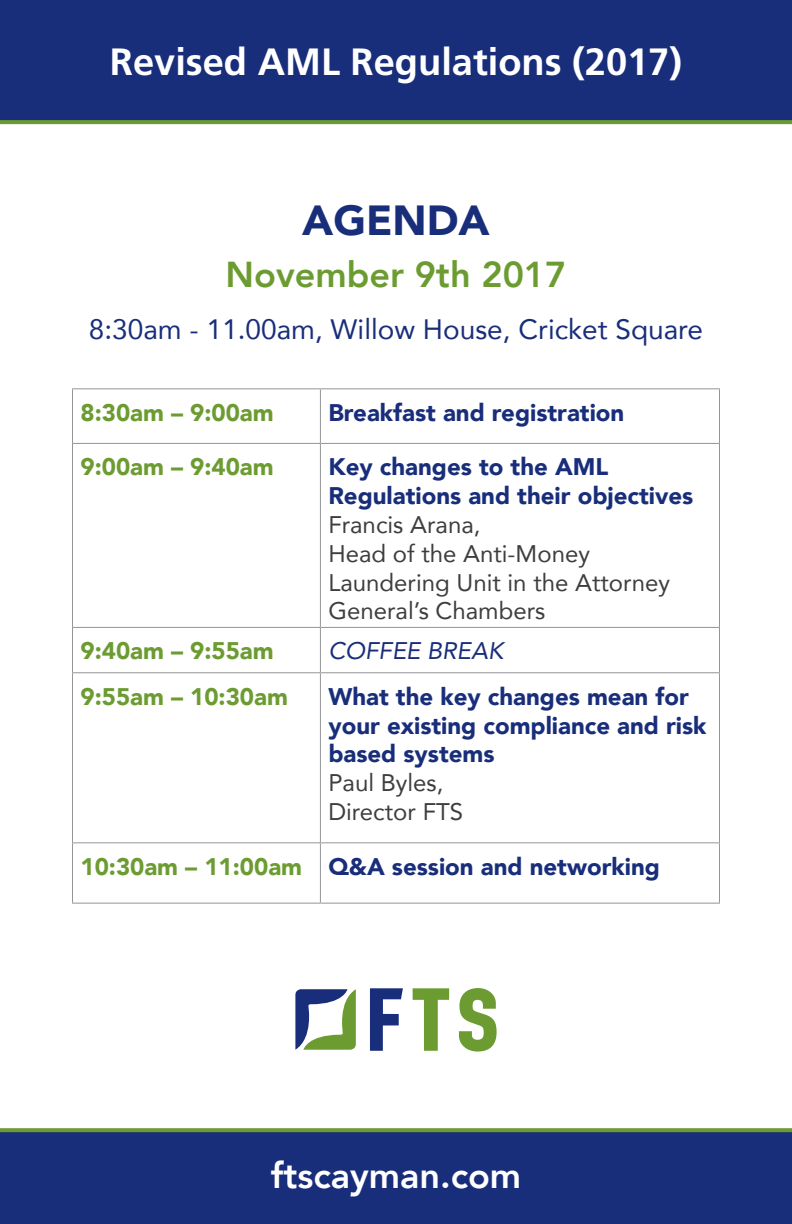
<style>
.page{position:relative;width:792px;height:1224px;background:#fff}
.page>*{position:absolute;margin:0;border:0;box-sizing:border-box;transform-origin:0 0}
.t1{font:900 42px "Avenir";color:#192e7b}
.t2{font:700 38px "Frutiger";color:#fff}
.t3{font:800 36px "Avenir";color:#6c9c31}
.t4{font:800 36px "Avenir";color:#fff}
.t5{font:28px "Avenir";color:#192e7b}
.t6{font:900 24px/28.8px "Avenir";color:#192e7b}
.t7{font:24px/28.8px "Avenir";color:#3e3e3f}
.t8{font:900 24px "Avenir";color:#6c9c31}
.t9{font:italic 24px "Avenir";color:#192e7b}
</style>
<div class="page">
<div style="left:0;top:0;width:792px;height:124px;background:#192e7b"></div>
<div style="left:0;top:1128px;width:792px;height:96px;background:#192e7b"></div>
<hr style="left:72px;top:388px;width:248px;height:1px;background:#939598">
<hr style="left:72px;top:389px;width:1px;height:54px;background:#939598">
<hr style="left:320px;top:388px;width:400px;height:1px;background:#939598">
<hr style="left:320px;top:389px;width:1px;height:54px;background:#939598">
<hr style="left:719px;top:389px;width:1px;height:54px;background:#939598">
<hr style="left:72px;top:443px;width:248px;height:1px;background:#939598">
<hr style="left:72px;top:444px;width:1px;height:183px;background:#939598">
<hr style="left:320px;top:443px;width:400px;height:1px;background:#939598">
<hr style="left:320px;top:444px;width:1px;height:183px;background:#939598">
<hr style="left:719px;top:444px;width:1px;height:183px;background:#939598">
<hr style="left:72px;top:673px;width:1px;height:169px;background:#939598">
<hr style="left:320px;top:673px;width:1px;height:169px;background:#939598">
<hr style="left:719px;top:673px;width:1px;height:169px;background:#939598">
<hr style="left:72px;top:842px;width:248px;height:1px;background:#939598">
<hr style="left:72px;top:843px;width:1px;height:60px;background:#939598">
<hr style="left:320px;top:842px;width:400px;height:1px;background:#939598">
<hr style="left:320px;top:843px;width:1px;height:60px;background:#939598">
<hr style="left:719px;top:843px;width:1px;height:60px;background:#939598">
<hr style="left:72px;top:627px;width:248px;height:1px;background:#939598">
<hr style="left:72px;top:628px;width:1px;height:44px;background:#939598">
<hr style="left:320px;top:627px;width:400px;height:1px;background:#939598">
<hr style="left:320px;top:628px;width:1px;height:44px;background:#939598">
<hr style="left:719px;top:628px;width:1px;height:44px;background:#939598">
<hr style="left:72px;top:672px;width:248px;height:1px;background:#939598">
<hr style="left:320px;top:672px;width:400px;height:1px;background:#939598">
<hr style="left:72px;top:903px;width:248px;height:1px;background:#939598">
<hr style="left:320px;top:903px;width:400px;height:1px;background:#939598">
<svg style="left:295px;top:989px;width:61px;height:61px"></svg>
<svg style="left:370px;top:988px;width:33px;height:63px"></svg>
<svg style="left:413px;top:988px;width:36px;height:63px"></svg>
<svg style="left:459px;top:988px;width:38px;height:64px"></svg>
<p class="t2" style="left:110px;top:39px;width:574px">Revised AML Regulations (2017)</p>
<p class="t1" style="left:302px;top:184px;width:189px">AGENDA</p>
<p class="t3" style="left:225px;top:246px;width:343px">November 9th 2017</p>
<p class="t5" style="left:89px;top:307px;width:616px">8:30am - 11.00am, Willow House, Cricket Square</p>
<p class="t8" style="left:80px;top:392px;width:195px">8:30am – 9:00am</p>
<p class="t6" style="left:328px;top:397px;width:297px">Breakfast and registration</p>
<p class="t8" style="left:80px;top:446px;width:195px">9:00am – 9:40am</p>
<p class="t6" style="left:328px;top:452px;width:366px">Key changes to the AML<br>Regulations and their objectives</p>
<p class="t7" style="left:328px;top:510px;width:154px">Francis Arana,</p>
<p class="t7" style="left:328px;top:538px;width:343px">Head of the Anti-Money<br>Laundering Unit in the Attorney<br>General’s Chambers</p>
<p class="t8" style="left:80px;top:630px;width:195px">9:40am – 9:55am</p>
<p class="t9" style="left:328px;top:636px;width:176px">COFFEE BREAK</p>
<p class="t8" style="left:80px;top:676px;width:209px">9:55am – 10:30am</p>
<p class="t6" style="left:328px;top:681px;width:380px">What the key changes mean for your existing compliance and risk based systems</p>
<p class="t7" style="left:328px;top:768px;width:117px">Paul Byles,</p>
<p class="t7" style="left:328px;top:797px;width:136px">Director FTS</p>
<p class="t8" style="left:80px;top:846px;width:223px">10:30am – 11:00am</p>
<p class="t6" style="left:328px;top:851px;width:333px">Q&amp;A session and networking</p>
<p class="t4" style="left:271px;top:1147px;width:252px">ftscayman.com</p>
</div>
